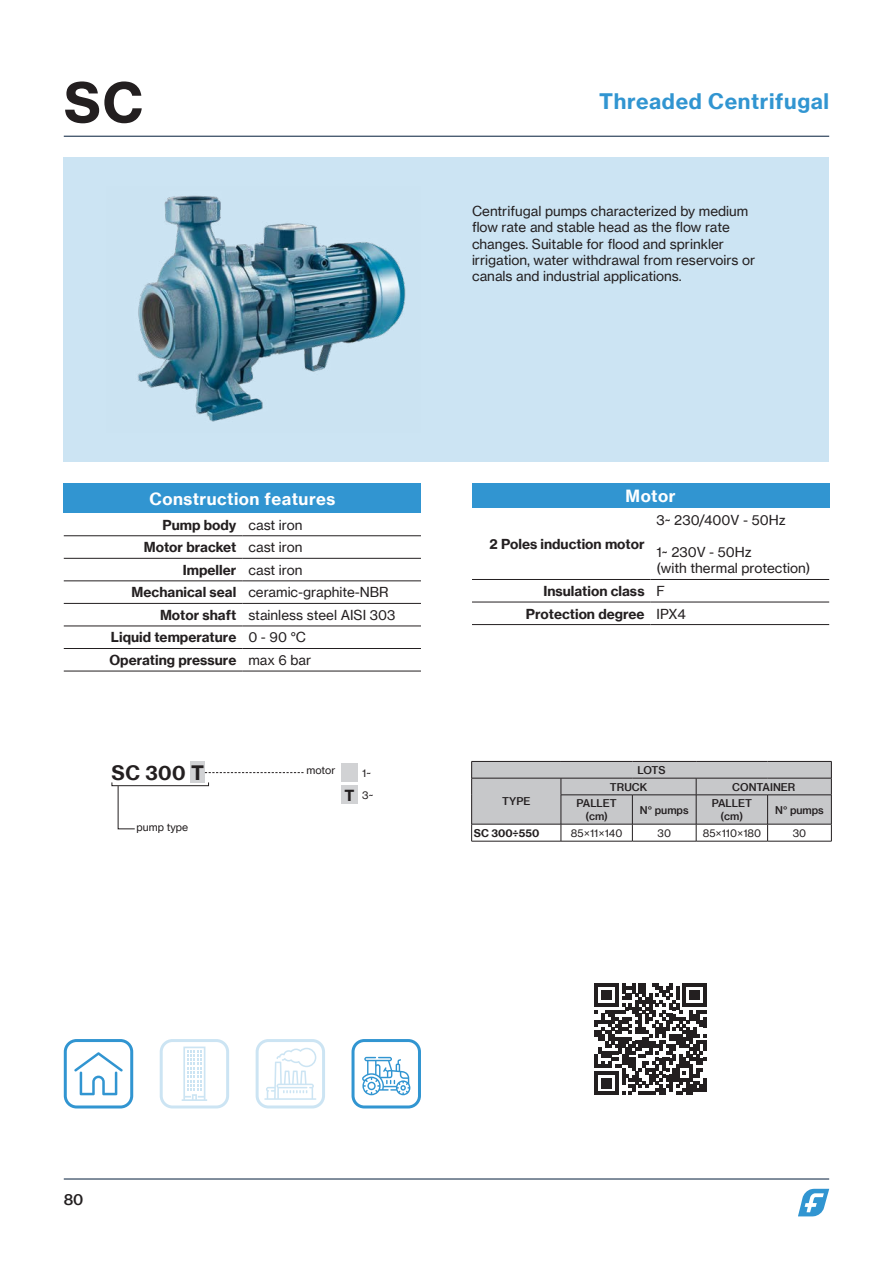
<style>
.page{position:relative;width:893px;height:1263px;background:#fff}
.page>*{position:absolute;margin:0;border:0;box-sizing:border-box;transform-origin:0 0}
.t1{font:700 54px "Neue Haas Grotesk Text Pro";color:#231f20}
.t2{font:700 21px "Neue Haas Grotesk Text Pro";letter-spacing:.03em;color:#3195d1}
.t3{font:700 19.5px "Neue Haas Grotesk Text Pro";color:#231f20}
.t4{font:700 16.5px "Neue Haas Grotesk Text Pro";letter-spacing:.03em;color:#fff}
.t5{font:500 15px "Neue Haas Grotesk Text Pro";color:#231f20}
.t6{font:13.5px/16.2px "Neue Haas Grotesk Text Pro";color:#231f20}
.t7{font:700 13.5px/22.5px "Neue Haas Grotesk Text Pro";color:#231f20;text-align:center}
.t8{font:500 10.5px/12.6px "Neue Haas Grotesk Text Pro";color:#231f20;text-align:center}
.t9{font:10.5px/22.4px "Neue Haas Grotesk Text Pro";color:#231f20;text-align:right}
.t10{font:700 10.5px "Neue Haas Grotesk Text Pro";color:#231f20}
.s1{font-weight:400}
.s2{font-weight:700}
.s3{font-weight:700;font-size:15px}
</style>
<div class="page">
<hr style="left:64px;top:1178px;width:765px;height:1px;background:#051e3c">
<hr style="left:64px;top:136px;width:765px;height:1px;background:#051e3c">
<div style="left:64px;top:157px;width:765px;height:304px;background:#cce4f3"></div>
<svg style="left:798px;top:1189px;width:31px;height:27px"></svg>
<img style="left:138px;top:195px;width:268px;height:227px">
<div style="left:64px;top:483px;width:357px;height:30px;background:#3195d1"></div>
<hr style="left:64px;top:535px;width:178px;height:1px;background:#231f20">
<hr style="left:242px;top:535px;width:179px;height:1px;background:#231f20">
<hr style="left:64px;top:558px;width:178px;height:1px;background:#231f20">
<hr style="left:242px;top:558px;width:179px;height:1px;background:#231f20">
<hr style="left:64px;top:581px;width:178px;height:1px;background:#231f20">
<hr style="left:242px;top:581px;width:179px;height:1px;background:#231f20">
<hr style="left:64px;top:603px;width:178px;height:1px;background:#231f20">
<hr style="left:242px;top:603px;width:179px;height:1px;background:#231f20">
<hr style="left:64px;top:626px;width:178px;height:1px;background:#231f20">
<hr style="left:242px;top:626px;width:179px;height:1px;background:#231f20">
<hr style="left:64px;top:648px;width:178px;height:1px;background:#231f20">
<hr style="left:242px;top:648px;width:179px;height:1px;background:#231f20">
<hr style="left:64px;top:671px;width:178px;height:1px;background:#231f20">
<hr style="left:242px;top:671px;width:179px;height:1px;background:#231f20">
<div style="left:160px;top:1039px;width:69px;height:69px;border:3px solid #3195d1;border-radius:11px"></div>
<svg style="left:182px;top:1046px;width:25px;height:55px"></svg>
<div style="left:64px;top:1039px;width:69px;height:69px;border:3px solid #3195d1;border-radius:11px"></div>
<svg style="left:74px;top:1052px;width:49px;height:43px"></svg>
<div style="left:352px;top:1039px;width:69px;height:69px;border:3px solid #3195d1;border-radius:11px"></div>
<svg style="left:362px;top:1057px;width:48px;height:38px"></svg>
<div style="left:256px;top:1039px;width:69px;height:69px;border:3px solid #3195d1;border-radius:11px"></div>
<svg style="left:264px;top:1048px;width:52px;height:52px"></svg>
<div style="left:472px;top:483px;width:357px;height:25px;background:#3195d1"></div>
<hr style="left:472px;top:579px;width:179px;height:1px;background:#231f20">
<hr style="left:651px;top:579px;width:178px;height:1px;background:#231f20">
<hr style="left:472px;top:602px;width:179px;height:1px;background:#231f20">
<hr style="left:651px;top:602px;width:178px;height:1px;background:#231f20">
<hr style="left:472px;top:624px;width:179px;height:1px;background:#231f20">
<hr style="left:651px;top:624px;width:178px;height:1px;background:#231f20">
<svg style="left:471px;top:761px;width:361px;height:80px"></svg>
<hr style="left:471px;top:824px;width:90px;height:1px;background:#231f20">
<hr style="left:561px;top:824px;width:71px;height:1px;background:#231f20">
<hr style="left:632px;top:824px;width:64px;height:1px;background:#231f20">
<hr style="left:696px;top:824px;width:72px;height:1px;background:#231f20">
<hr style="left:768px;top:824px;width:64px;height:1px;background:#231f20">
<hr style="left:471px;top:841px;width:90px;height:1px;background:#231f20">
<hr style="left:561px;top:841px;width:71px;height:1px;background:#231f20">
<hr style="left:632px;top:841px;width:64px;height:1px;background:#231f20">
<hr style="left:696px;top:841px;width:72px;height:1px;background:#231f20">
<hr style="left:768px;top:841px;width:64px;height:1px;background:#231f20">
<svg style="left:595px;top:983px;width:111px;height:112px"></svg>
<div style="left:190px;top:761px;width:15px;height:22px;background:#d1d2d4"></div>
<svg style="left:117px;top:786px;width:18px;height:44px"></svg>
<svg style="left:205px;top:772px;width:98px;height:1px"></svg>
<div style="left:341px;top:763px;width:16px;height:19px;background:#d1d2d4"></div>
<div style="left:341px;top:786px;width:16px;height:18px;background:#d1d2d4"></div>
<div style="left:112px;top:782px;width:97px;height:4px;border:1px solid #231f20"></div>
<h1 class="t1" style="left:64px;top:69px;width:81px">SC</h1>
<h2 class="t2" style="left:599px;top:89px;width:232px">Threaded Centrifugal</h2>
<p class="t6" style="left:472px;top:203px;width:285px">Centrifugal pumps characterized by medium flow rate and stable head as the flow rate changes. Suitable for flood and sprinkler irrigation, water withdrawal from reservoirs or canals and industrial applications.</p>
<p class="t4" style="left:149px;top:488px;width:187px">Construction features</p>
<p class="t7" style="left:162px;top:513px;width:142px">Pump body <span class="s1">cast iron</span></p>
<p class="t7" style="left:144px;top:536px;width:160px">Motor bracket <span class="s1">cast iron</span></p>
<p class="t7" style="left:183px;top:559px;width:121px">Impeller <span class="s1">cast iron</span></p>
<p class="t6" style="left:132px;top:584px;width:259px"><span class="s2">Mechanical seal</span> ceramic-graphite-NBR</p>
<p class="t6" style="left:160px;top:607px;width:237px"><span class="s2">Motor shaft</span> stainless steel AISI 303</p>
<p class="t7" style="left:111px;top:626px;width:197px">Liquid temperature <span class="s1">0 - 90 °C</span></p>
<p class="t7" style="left:109px;top:649px;width:203px">Operating pressure <span class="s1">max 6 bar</span></p>
<p class="t4" style="left:626px;top:486px;width:51px">Motor</p>
<p class="t7" style="left:490px;top:533px;width:156px">2 Poles induction motor</p>
<p class="t6" style="left:657px;top:512px;width:131px">3~ 230/400V - 50Hz</p>
<p class="t6" style="left:657px;top:544px;width:155px">1~ 230V - 50Hz<br>(with thermal protection)</p>
<p class="t7" style="left:526px;top:580px;width:161px">Insulation class <span class="s1">F<br></span>Protection degree <span class="s1">IPX4</span></p>
<h3 class="t3" style="left:112px;top:760px;width:94px">SC 300 T</h3>
<p class="t9" style="left:137px;top:816px;width:53px">pump type</p>
<p class="t9" style="left:306px;top:759px;width:30px">motor</p>
<p class="t9" style="left:344px;top:762px;width:30px">1~<br><span class="s3">T</span> 3~</p>
<p class="t8" style="left:502px;top:795px;width:30px">TYPE</p>
<p class="t8" style="left:637px;top:764px;width:30px">LOTS</p>
<p class="t8" style="left:610px;top:780px;width:39px">TRUCK</p>
<p class="t8" style="left:732px;top:780px;width:65px">CONTAINER</p>
<p class="t8" style="left:576px;top:797px;width:42px">PALLET (cm)</p>
<p class="t8" style="left:640px;top:803px;width:50px">N° pumps</p>
<p class="t8" style="left:712px;top:797px;width:42px">PALLET (cm)</p>
<p class="t8" style="left:775px;top:803px;width:50px">N° pumps</p>
<p class="t10" style="left:474px;top:826px;width:67px">SC 300÷550</p>
<p class="t9" style="left:571px;top:822px;width:53px">85×11×140</p>
<p class="t9" style="left:658px;top:822px;width:15px">30</p>
<p class="t9" style="left:703px;top:822px;width:60px">85×110×180</p>
<p class="t9" style="left:793px;top:822px;width:15px">30</p>
<p class="t5" style="left:64px;top:1190px;width:21px">80</p>
</div>
